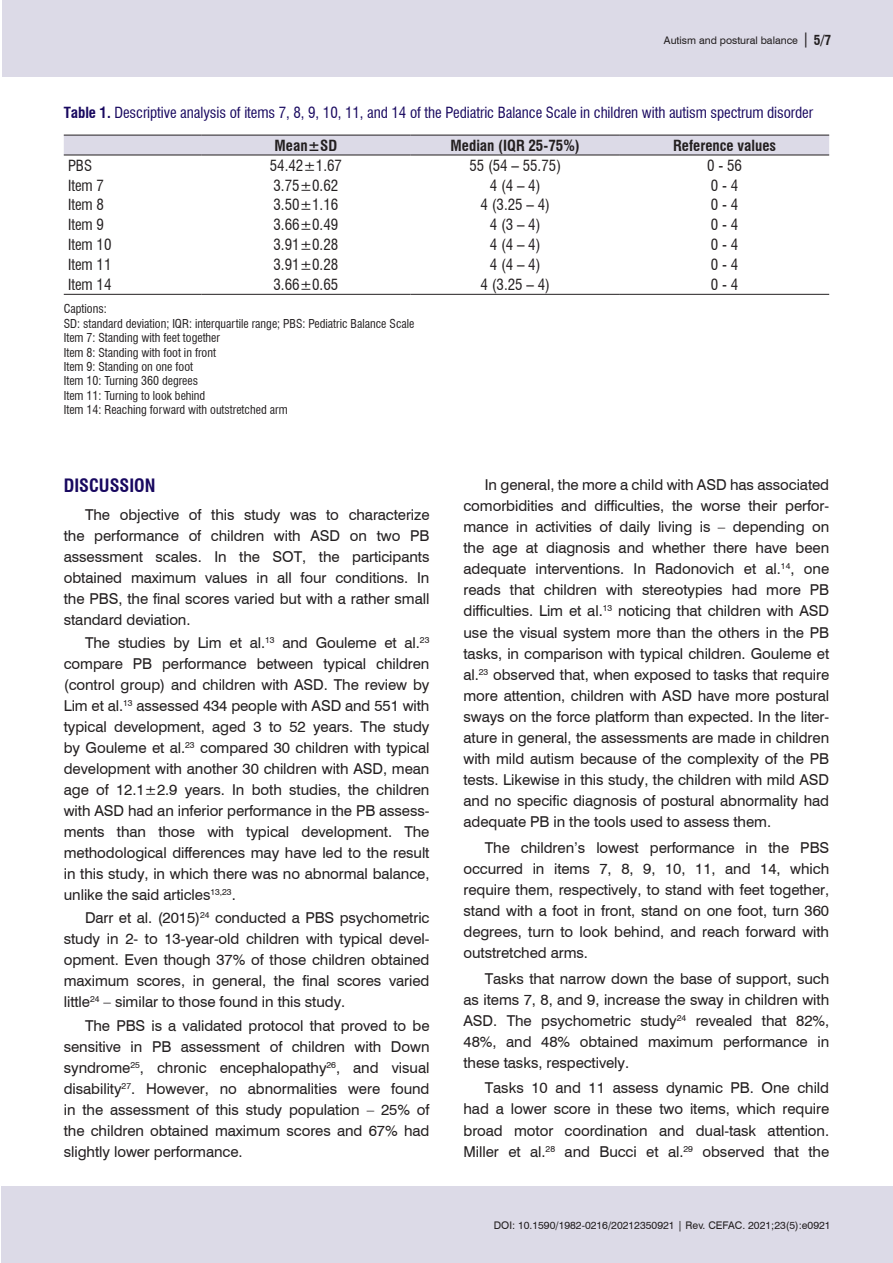
<style>
.page{position:relative;width:893px;height:1263px;background:#fff}
.page>*{position:absolute;margin:0;border:0;box-sizing:border-box;transform-origin:0 0}
.Nivel_1{font:700 condensed 18px "Swiss 721 BT";color:#18085f}
.Corpo_do_texto_INGL{font:15px/21.1px "Swiss 721 BT";letter-spacing:-.005em;color:#231f20;text-align:justify}
.Texto_tabelas{font:condensed 15px "Swiss 721 BT";color:#231f20}
.Titulo_tabelas_e_gr{font:condensed 15px "Swiss 721 BT";letter-spacing:-.005em;color:#18085f}
.Texto_tabelas-2{font:700 condensed 15px "Swiss 721 BT";color:#231f20}
.Legendas{font:condensed 12px "Swiss 721 BT";color:#231f20}
.t1{font:10.5px "Swiss 721 BT";color:#231f20}
.s1{font-size:15px}
.s2{font-weight:700;font-stretch:condensed;font-size:13.5px}
.s3{font-weight:700}
</style>
<div class="page">
<div style="left:1px;top:1186px;width:892px;height:77px;background:#dcdae7"></div>
<div style="left:2px;top:0;width:891px;height:77px;background:#dcdae7"></div>
<div style="left:64px;top:136px;width:765px;height:19px;background:#dcdae7"></div>
<hr style="left:64px;top:155px;width:137px;height:1px;background:#231f20">
<hr style="left:201px;top:155px;width:210px;height:1px;background:#231f20">
<hr style="left:411px;top:155px;width:209px;height:1px;background:#231f20">
<hr style="left:620px;top:155px;width:209px;height:1px;background:#231f20">
<hr style="left:64px;top:135px;width:137px;height:1px;background:#231f20">
<hr style="left:201px;top:135px;width:210px;height:1px;background:#231f20">
<hr style="left:411px;top:135px;width:209px;height:1px;background:#231f20">
<hr style="left:620px;top:135px;width:209px;height:1px;background:#231f20">
<hr style="left:64px;top:294px;width:137px;height:1px;background:#231f20">
<hr style="left:201px;top:294px;width:210px;height:1px;background:#231f20">
<hr style="left:411px;top:294px;width:209px;height:1px;background:#231f20">
<hr style="left:620px;top:294px;width:209px;height:1px;background:#231f20">
<p class="t1" style="left:664px;top:34px;width:169px">Autism and postural balance <span class="s1">|</span> <span class="s2">5/7</span></p>
<p class="Titulo_tabelas_e_gr" style="left:64px;top:103px;width:751px"><span class="s3">Table 1.</span> Descriptive analysis of items 7, 8, 9, 10, 11, and 14 of the Pediatric Balance Scale in children with autism spectrum disorder</p>
<p class="Texto_tabelas-2" style="left:275px;top:136px;width:64px">Mean±SD</p>
<p class="Texto_tabelas-2" style="left:451px;top:136px;width:131px">Median (IQR 25-75%)</p>
<p class="Texto_tabelas-2" style="left:673px;top:136px;width:105px">Reference values</p>
<p class="Texto_tabelas" style="left:68px;top:156px;width:26px">PBS</p>
<p class="Texto_tabelas" style="left:270px;top:156px;width:74px">54.42±1.67</p>
<p class="Texto_tabelas" style="left:469px;top:156px;width:93px">55 (54 – 55.75)</p>
<p class="Texto_tabelas" style="left:707px;top:156px;width:36px">0 - 56</p>
<p class="Texto_tabelas" style="left:68px;top:176px;width:37px">Item 7</p>
<p class="Texto_tabelas" style="left:273px;top:176px;width:66px">3.75±0.62</p>
<p class="Texto_tabelas" style="left:490px;top:176px;width:52px">4 (4 – 4)</p>
<p class="Texto_tabelas" style="left:711px;top:176px;width:29px">0 - 4</p>
<p class="Texto_tabelas" style="left:68px;top:196px;width:37px">Item 8</p>
<p class="Texto_tabelas" style="left:273px;top:196px;width:66px">3.50±1.16</p>
<p class="Texto_tabelas" style="left:481px;top:196px;width:71px">4 (3.25 – 4)</p>
<p class="Texto_tabelas" style="left:711px;top:196px;width:29px">0 - 4</p>
<p class="Texto_tabelas" style="left:68px;top:216px;width:37px">Item 9</p>
<p class="Texto_tabelas" style="left:273px;top:216px;width:66px">3.66±0.49</p>
<p class="Texto_tabelas" style="left:490px;top:216px;width:52px">4 (3 – 4)</p>
<p class="Texto_tabelas" style="left:711px;top:216px;width:29px">0 - 4</p>
<p class="Texto_tabelas" style="left:68px;top:236px;width:45px">Item 10</p>
<p class="Texto_tabelas" style="left:273px;top:236px;width:66px">3.91±0.28</p>
<p class="Texto_tabelas" style="left:490px;top:236px;width:52px">4 (4 – 4)</p>
<p class="Texto_tabelas" style="left:711px;top:236px;width:29px">0 - 4</p>
<p class="Texto_tabelas" style="left:68px;top:256px;width:45px">Item 11</p>
<p class="Texto_tabelas" style="left:273px;top:256px;width:66px">3.91±0.28</p>
<p class="Texto_tabelas" style="left:490px;top:256px;width:52px">4 (4 – 4)</p>
<p class="Texto_tabelas" style="left:711px;top:256px;width:29px">0 - 4</p>
<p class="Texto_tabelas" style="left:68px;top:276px;width:45px">Item 14</p>
<p class="Texto_tabelas" style="left:273px;top:276px;width:66px">3.66±0.65</p>
<p class="Texto_tabelas" style="left:481px;top:276px;width:71px">4 (3.25 – 4)</p>
<p class="Texto_tabelas" style="left:711px;top:276px;width:29px">0 - 4</p>
<p class="Legendas" style="left:64px;top:302px;width:44px">Captions:</p>
<p class="Legendas" style="left:64px;top:316px;width:352px">SD: standard deviation; IQR: interquartile range; PBS: Pediatric Balance Scale</p>
<p class="Legendas" style="left:64px;top:331px;width:158px">Item 7: Standing with feet together</p>
<p class="Legendas" style="left:64px;top:345px;width:154px">Item 8: Standing with foot in front</p>
<p class="Legendas" style="left:64px;top:359px;width:131px">Item 9: Standing on one foot</p>
<p class="Legendas" style="left:64px;top:374px;width:136px">Item 10: Turning 360 degrees</p>
<p class="Legendas" style="left:64px;top:388px;width:143px">Item 11: Turning to look behind</p>
<p class="Legendas" style="left:64px;top:403px;width:225px">Item 14: Reaching forward with outstretched arm</p>
<p class="Nivel_1" style="left:64px;top:475px;width:93px">DISCUSSION</p>
<p class="Corpo_do_texto_INGL" style="left:64px;top:504px;width:367px;text-indent:21px">The objective of this study was to characterize the performance of children with ASD on two PB assessment scales. In the SOT, the participants obtained maximum values in all four conditions. In the PBS, the final scores varied but with a rather small standard deviation.</p>
<p class="Corpo_do_texto_INGL" style="left:64px;top:632px;width:367px;text-indent:21px">The studies by Lim et al.<sup>13</sup> and Gouleme et al.<sup>23 </sup>compare PB performance between typical children (control group) and children with ASD. The review by Lim et al.<sup>13</sup> assessed 434 people with ASD and 551 with typical development, aged 3 to 52 years. The study by Gouleme et al.<sup>23</sup> compared 30 children with typical development with another 30 children with ASD, mean age of 12.1±2.9 years. In both studies, the children with ASD had an inferior performance in the PB assess&shy;ments than those with typical development. The methodological differences may have led to the result in this study, in which there was no abnormal balance, unlike the said articles<sup>13,23</sup>.</p>
<p class="Corpo_do_texto_INGL" style="left:64px;top:907px;width:367px;text-indent:21px">Darr et al. (2015)<sup>24</sup> conducted a PBS psychometric study in 2- to 13-year-old children with typical devel&shy;opment. Even though 37% of those children obtained maximum scores, in general, the final scores varied little<sup>24</sup> – similar to those found in this study.</p>
<p class="Corpo_do_texto_INGL" style="left:64px;top:1015px;width:367px;text-indent:21px">The PBS is a validated protocol that proved to be sensitive in PB assessment of children with Down syndrome<sup>25</sup>, chronic encephalopathy<sup>26</sup>, and visual disability<sup>27</sup>. However, no abnormalities were found in the assessment of this study population – 25% of the children obtained maximum scores and 67% had slightly lower performance.</p>
<p class="Corpo_do_texto_INGL" style="left:463px;top:474px;width:367px;text-indent:21px">In general, the more a child with ASD has associated comorbidities and difficulties, the worse their perfor&shy;mance in activities of daily living is – depending on the age at diagnosis and whether there have been adequate interventions. In Radonovich et al.<sup>14</sup>, one reads that children with stereotypies had more PB difficulties. Lim et al.<sup>13</sup> noticing that children with ASD use the visual system more than the others in the PB tasks, in comparison with typical children. Gouleme et al.<sup>23</sup> observed that, when exposed to tasks that require more attention, children with ASD have more postural sways on the force platform than expected. In the liter&shy;ature in general, the assessments are made in children with mild autism because of the complexity of the PB tests. Likewise in this study, the children with mild ASD and no specific diagnosis of postural abnormality had adequate PB in the tools used to assess them.</p>
<p class="Corpo_do_texto_INGL" style="left:463px;top:837px;width:367px;text-indent:21px">The children’s lowest performance in the PBS occurred in items 7, 8, 9, 10, 11, and 14, which require them, respectively, to stand with feet together, stand with a foot in front, stand on one foot, turn 360 degrees, turn to look behind, and reach forward with outstretched arms.</p>
<p class="Corpo_do_texto_INGL" style="left:463px;top:967px;width:367px;text-indent:21px">Tasks that narrow down the base of support, such as items 7, 8, and 9, increase the sway in children with ASD. The psychometric study<sup>24</sup> revealed that 82%, 48%, and 48% obtained maximum performance in these tasks, respectively.</p>
<p class="Corpo_do_texto_INGL" style="left:463px;top:1077px;width:367px;text-indent:21px">Tasks 10 and 11 assess dynamic PB. One child had a lower score in these two items, which require broad motor coordination and dual-task attention.<br>Miller et al.<sup>28</sup> and Bucci et al.<sup>29</sup> observed that the</p>
<p class="t1" style="left:494px;top:1218px;width:338px">DOI: 10.1590/1982-0216/20212350921 | Rev. CEFAC. 2021;23(5):e0921</p>
</div>
